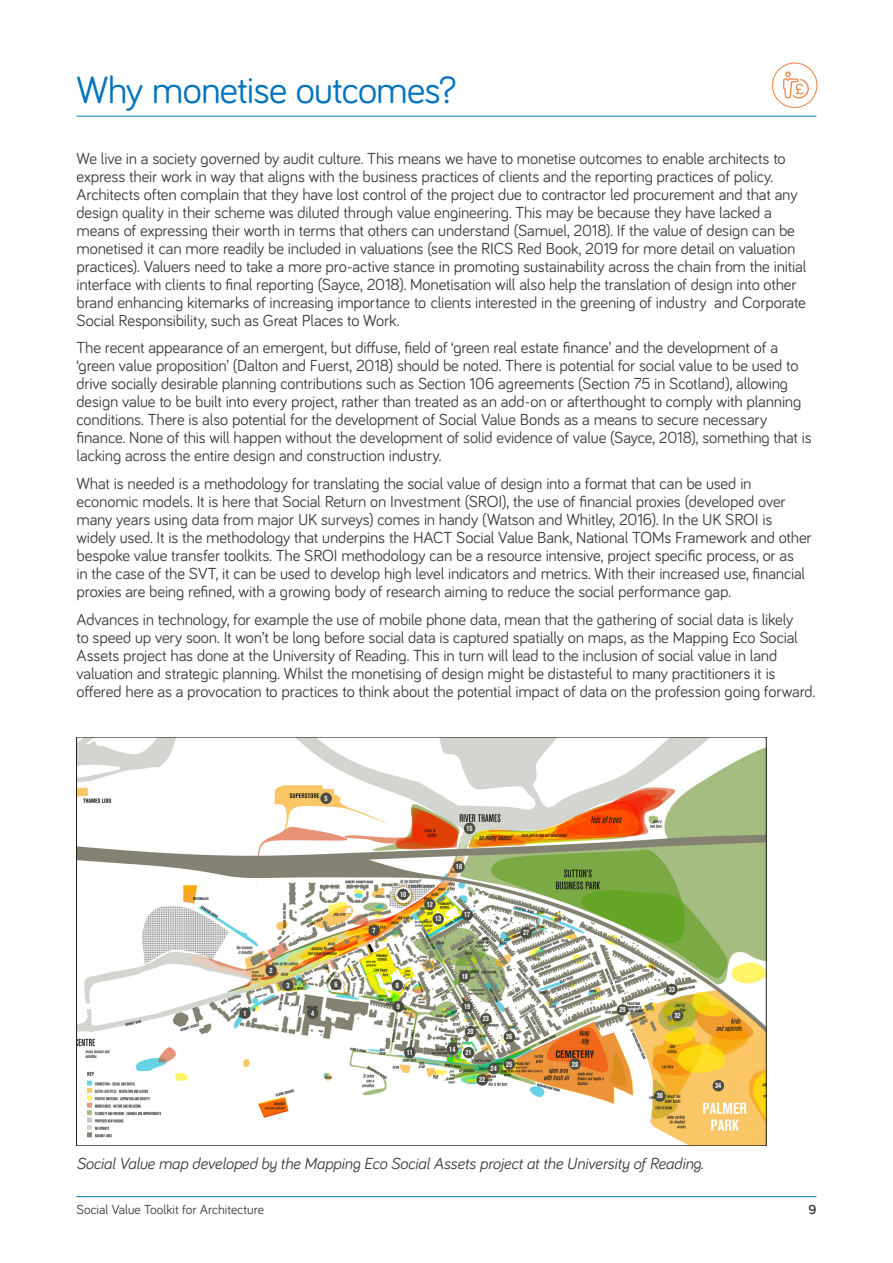
<style>
.page{position:relative;width:893px;height:1263px;background:#fff}
.page>*{position:absolute;margin:0;border:0;box-sizing:border-box;transform-origin:0 0}
.t1{font:39px "Bariol";letter-spacing:-.02em;color:#0174bc}
.Text{font:16.5px/18px "Bariol";letter-spacing:-.01em;color:#3e3e3f}
.Text-2{font:italic 16.5px "Bariol";letter-spacing:-.01em;color:#3e3e3f}
.t2{font:13.5px "Bariol";color:#3e3e3f}
.t3{font:700 13.5px "Bariol";color:#3e3e3f}
.t4{font:7.8px "Akzidenz Grotesk BQ Bd Cnd Alt";color:#fff}
</style>
<div class="page">
<hr style="left:77px;top:1196px;width:739px;height:1px;background:#0174bc">
<hr style="left:77px;top:116px;width:739px;height:1px;background:#0174bc">
<svg style="left:771px;top:62px;width:47px;height:47px"></svg>
<img style="left:79px;top:739px;width:685px;height:405px">
<img style="left:88px;top:1071px;width:72px;height:67px">
<div style="left:488px;top:1063px;width:11px;height:11px;background:#4c4b43;border-radius:50%"></div>
<div style="left:447px;top:1043px;width:11px;height:12px;background:#4c4b43;border-radius:50%"></div>
<div style="left:463px;top:1047px;width:11px;height:11px;background:#4c4b43;border-radius:50%"></div>
<div style="left:504px;top:1058px;width:11px;height:12px;background:#4c4b43;border-radius:50%"></div>
<div style="left:477px;top:1074px;width:11px;height:12px;background:#4c4b43;border-radius:50%"></div>
<div style="left:368px;top:925px;width:12px;height:11px;background:#4c4b43;border-radius:50%"></div>
<div style="left:464px;top:823px;width:11px;height:11px;background:#4c4b43;border-radius:50%"></div>
<div style="left:424px;top:899px;width:12px;height:11px;background:#4c4b43;border-radius:50%"></div>
<div style="left:397px;top:889px;width:12px;height:11px;background:#4c4b43;border-radius:50%"></div>
<div style="left:239px;top:1007px;width:12px;height:12px;background:#4c4b43;border-radius:50%"></div>
<div style="left:282px;top:979px;width:12px;height:12px;background:#4c4b43;border-radius:50%"></div>
<div style="left:330px;top:978px;width:12px;height:12px;background:#4c4b43;border-radius:50%"></div>
<div style="left:392px;top:979px;width:11px;height:12px;background:#4c4b43;border-radius:50%"></div>
<div style="left:432px;top:913px;width:12px;height:12px;background:#4c4b43;border-radius:50%"></div>
<div style="left:459px;top:970px;width:11px;height:12px;background:#4c4b43;border-radius:50%"></div>
<div style="left:461px;top:909px;width:12px;height:11px;background:#4c4b43;border-radius:50%"></div>
<div style="left:617px;top:1004px;width:11px;height:11px;background:#4c4b43;border-radius:50%"></div>
<div style="left:672px;top:1010px;width:11px;height:11px;background:#4c4b43;border-radius:50%"></div>
<div style="left:654px;top:1090px;width:11px;height:12px;background:#4c4b43;border-radius:50%"></div>
<div style="left:404px;top:1047px;width:11px;height:11px;background:#4c4b43;border-radius:50%"></div>
<div style="left:520px;top:927px;width:12px;height:11px;background:#4c4b43;border-radius:50%"></div>
<div style="left:393px;top:1001px;width:11px;height:11px;background:#4c4b43;border-radius:50%"></div>
<div style="left:569px;top:1058px;width:12px;height:12px;background:#4c4b43;border-radius:50%"></div>
<div style="left:453px;top:861px;width:12px;height:11px;background:#4c4b43;border-radius:50%"></div>
<div style="left:504px;top:1031px;width:11px;height:11px;background:#4c4b43;border-radius:50%"></div>
<div style="left:465px;top:1026px;width:11px;height:11px;background:#4c4b43;border-radius:50%"></div>
<div style="left:480px;top:1013px;width:12px;height:11px;background:#4c4b43;border-radius:50%"></div>
<div style="left:666px;top:984px;width:11px;height:11px;background:#4c4b43;border-radius:50%"></div>
<div style="left:320px;top:792px;width:12px;height:12px;background:#4c4b43;border-radius:50%"></div>
<div style="left:307px;top:1007px;width:11px;height:12px;background:#4c4b43;border-radius:50%"></div>
<div style="left:461px;top:1001px;width:12px;height:11px;background:#4c4b43;border-radius:50%"></div>
<div style="left:265px;top:965px;width:12px;height:11px;background:#4c4b43;border-radius:50%"></div>
<div style="left:713px;top:1080px;width:11px;height:11px;background:#4c4b43;border-radius:50%"></div>
<h1 class="t1" style="left:77px;top:63px;width:382px">Why monetise outcomes?</h1>
<p class="Text" style="left:77px;top:148px;width:731px">We live in a society governed by audit culture. This means we have to monetise outcomes to enable architects to express their work in way that aligns with the business practices of clients and the reporting practices of policy.<br>Architects often complain that they have lost control of the project due to contractor led procurement and that any design quality in their scheme was diluted through value engineering. This may be because they have lacked a means of expressing their worth in terms that others can understand (Samuel, 2018). If the value of design can be monetised it can more readily be included in valuations (see the RICS Red Book, 2019 for more detail on valuation practices). Valuers need to take a more pro-active stance in promoting sustainability across the chain from the initial interface with clients to final reporting (Sayce, 2018). Monetisation will also help the translation of design into other brand enhancing kitemarks of increasing importance to clients interested in the greening of industry and Corporate Social Responsibility, such as Great Places to Work.</p>
<p class="Text" style="left:77px;top:338px;width:737px">The recent appearance of an emergent, but diffuse, field of ‘green real estate finance’ and the development of a ‘green value proposition’ (Dalton and Fuerst, 2018) should be noted. There is potential for social value to be used to drive socially desirable planning contributions such as Section 106 agreements (Section 75 in Scotland), allowing design value to be built into every project, rather than treated as an add-on or afterthought to comply with planning conditions. There is also potential for the development of Social Value Bonds as a means to secure necessary finance. None of this will happen without the development of solid evidence of value (Sayce, 2018), something that is lacking across the entire design and construction industry.</p>
<p class="Text" style="left:77px;top:474px;width:737px">What is needed is a methodology for translating the social value of design into a format that can be used in economic models. It is here that Social Return on Investment (SROI), the use of financial proxies (developed over many years using data from major UK surveys) comes in handy (Watson and Whitley, 2016). In the UK SROI is widely used. It is the methodology that underpins the HACT Social Value Bank, National TOMs Framework and other bespoke value transfer toolkits. The SROI methodology can be a resource intensive, project specific process, or as<br>in the case of the SVT, it can be used to develop high level indicators and metrics. With their increased use, financial proxies are being refined, with a growing body of research aiming to reduce the social performance gap.</p>
<p class="Text" style="left:77px;top:609px;width:740px">Advances in technology, for example the use of mobile phone data, mean that the gathering of social data is likely<br>to speed up very soon. It won’t be long before social data is captured spatially on maps, as the Mapping Eco Social Assets project has done at the University of Reading. This in turn will lead to the inclusion of social value in land valuation and strategic planning. Whilst the monetising of design might be distasteful to many practitioners it is offered here as a provocation to practices to think about the potential impact of data on the profession going forward.</p>
<p class="t4" style="left:243px;top:1008px;width:5px">1</p>
<p class="t4" style="left:325px;top:793px;width:5px">5</p>
<p class="t4" style="left:270px;top:966px;width:5px">2</p>
<p class="t4" style="left:373px;top:926px;width:5px">7</p>
<p class="t4" style="left:400px;top:890px;width:8px">10</p>
<p class="t4" style="left:286px;top:980px;width:5px">3</p>
<p class="t4" style="left:334px;top:979px;width:5px">6</p>
<p class="t4" style="left:396px;top:980px;width:5px">8</p>
<p class="t4" style="left:311px;top:1008px;width:5px">4</p>
<p class="t4" style="left:397px;top:1002px;width:5px">9</p>
<p class="t4" style="left:407px;top:1048px;width:8px">11</p>
<p class="t4" style="left:427px;top:900px;width:8px">12</p>
<p class="t4" style="left:435px;top:914px;width:8px">13</p>
<p class="t4" style="left:466px;top:824px;width:8px">15</p>
<p class="t4" style="left:456px;top:862px;width:8px">16</p>
<p class="t4" style="left:464px;top:910px;width:8px">17</p>
<p class="t4" style="left:523px;top:928px;width:8px">27</p>
<p class="t4" style="left:462px;top:971px;width:8px">18</p>
<p class="t4" style="left:449px;top:1044px;width:8px">14</p>
<p class="t4" style="left:464px;top:1002px;width:8px">19</p>
<p class="t4" style="left:467px;top:1027px;width:8px">20</p>
<p class="t4" style="left:466px;top:1048px;width:8px">21</p>
<p class="t4" style="left:483px;top:1014px;width:8px">23</p>
<p class="t4" style="left:491px;top:1064px;width:8px">24</p>
<p class="t4" style="left:479px;top:1075px;width:8px">22</p>
<p class="t4" style="left:506px;top:1032px;width:8px">26</p>
<p class="t4" style="left:506px;top:1059px;width:8px">25</p>
<p class="t4" style="left:572px;top:1059px;width:8px">28</p>
<p class="t4" style="left:619px;top:1005px;width:8px">29</p>
<p class="t4" style="left:669px;top:985px;width:8px">33</p>
<p class="t4" style="left:674px;top:1011px;width:8px">32</p>
<p class="t4" style="left:657px;top:1091px;width:8px">30</p>
<p class="t4" style="left:715px;top:1081px;width:8px">34</p>
<p class="Text-2" style="left:77px;top:1153px;width:628px">Social Value map developed by the Mapping Eco Social Assets project at the University of Reading.</p>
<p class="t2" style="left:77px;top:1200px;width:189px">Social Value Toolkit for Architecture</p>
<p class="t3" style="left:808px;top:1200px;width:9px">9</p>
</div>
